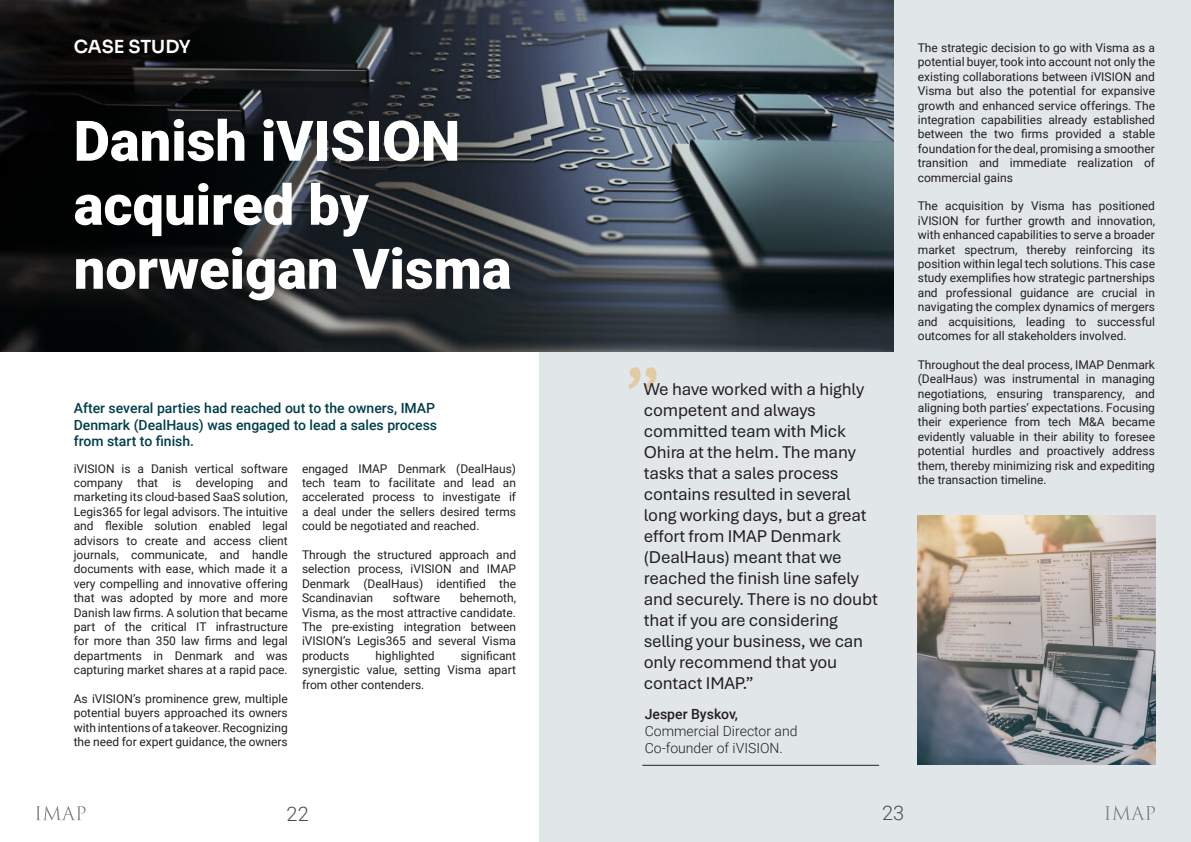
<style>
.page{position:relative;width:1191px;height:842px;background:#fff}
.page>*{position:absolute;margin:0;border:0;box-sizing:border-box;transform-origin:0 0}
.t1{font:87px "Aptos";color:#e0cba3}
.t2{font:900 56px/64px "Roboto";color:#fff}
.t3{font:300 20px "Roboto";color:#4b4c4d}
.t4{font:18px/21px "Aptos";letter-spacing:-.01em;color:#231f20}
.t5{font:18px "Sora";letter-spacing:-.005em;color:#fff}
.t6{font:500 14px/16.8px "Roboto";color:#003e4c}
.t7{font:300 14px/16.8px "Roboto";color:#231f20}
.t8{font:500 14px "Roboto";color:#231f20}
.t9{font:12px/14.4px "Roboto";color:#231f20;text-align:justify}
</style>
<div class="page">
<svg style="left:36px;top:806px;width:50px;height:14px"></svg>
<div style="left:540px;top:0;width:651px;height:842px;background:#e1e6e8"></div>
<img style="left:0;top:0;width:893px;height:351px">
<img style="left:917px;top:516px;width:238px;height:249px">
<hr style="left:642px;top:765px;width:237px;height:1px;background:#231f20">
<svg style="left:1105px;top:806px;width:50px;height:14px"></svg>
<p class="t5" style="left:74px;top:32px;width:119px">CASE STUDY</p>
<p class="t2" style="left:74px;top:107px;width:439px">Danish iVISION acquired by norweigan Visma</p>
<p class="t6" style="left:74px;top:399px;width:365px">After several parties had reached out to the owners, IMAP<br>Denmark (DealHaus) was engaged to lead a sales process from start to finish.</p>
<p class="t9" style="left:74px;top:461px;width:216px">iVISION is a Danish vertical software company that is developing and marketing its cloud-based SaaS solution, Legis365 for legal advisors. The intuitive and flexible solution enabled legal advisors to create and access client journals, communicate, and handle documents with ease, which made it a very compelling and innovative offering that was adopted by more and more Danish law firms. A solution that became part of the critical IT infrastructure for more than 350 law firms and legal departments in Denmark and was capturing market shares at a rapid pace.</p>
<p class="t9" style="left:74px;top:691px;width:216px">As iVISION’s prominence grew, multiple potential buyers approached its owners with intentions of a takeover. Recognizing the need for expert guidance, the owners</p>
<p class="t9" style="left:302px;top:461px;width:216px">engaged IMAP Denmark (DealHaus) tech team to facilitate and lead an accelerated process to investigate if a deal under the sellers desired terms could be negotiated and reached.</p>
<p class="t9" style="left:302px;top:547px;width:216px">Through the structured approach and selection process, iVISION and IMAP Denmark (DealHaus) identified the Scandinavian</p>
<p class="t9" style="left:393px;top:590px;width:49px">software</p>
<p class="t9" style="left:302px;top:590px;width:216px;text-indent:158px">behemoth, Visma, as the most attractive candidate.<br>The pre-existing integration between iVISION’s Legis365 and several Visma products</p>
<p class="t9" style="left:302px;top:648px;width:216px;text-indent:159px">significant synergistic value, setting Visma apart from other contenders.</p>
<p class="t9" style="left:375px;top:648px;width:61px">highlighted</p>
<p class="t3" style="left:287px;top:799px;width:24px">22</p>
<p class="t1" style="left:622px;top:338px;width:41px">”</p>
<p class="t4" style="left:644px;top:378px;width:235px">We have worked with a highly competent and always committed team with Mick<br>Ohira at the helm. The many tasks that a sales process contains resulted in several long working days, but a great effort from IMAP Denmark (DealHaus) meant that we reached the finish line safely and securely. There is no doubt that if you are considering selling your business, we can only recommend that you contact IMAP.”</p>
<p class="t8" style="left:645px;top:705px;width:95px">Jesper Byskov,</p>
<p class="t7" style="left:645px;top:722px;width:154px">Commercial Director and<br>Co-founder of iVISION.</p>
<p class="t9" style="left:917px;top:40px;width:239px">The strategic decision to go with Visma as a potential buyer, took into account not only the existing collaborations between iVISION and Visma but also the potential for expansive growth and enhanced service offerings. The integration capabilities already established between the two firms provided a stable foundation for the deal, promising a smoother transition and immediate realization of commercial gains</p>
<p class="t9" style="left:917px;top:198px;width:239px">The acquisition by Visma has positioned iVISION for further growth and innovation, with enhanced capabilities to serve a broader market spectrum, thereby reinforcing its position within legal tech solutions. This case study exemplifies how strategic partnerships and professional guidance are crucial in navigating the complex dynamics of mergers and acquisitions, leading to successful outcomes for all stakeholders involved.</p>
<p class="t9" style="left:917px;top:357px;width:239px">Throughout the deal process, IMAP Denmark (DealHaus) was instrumental in managing negotiations, ensuring transparency, and aligning both parties’ expectations. Focusing their experience from tech M&amp;A became evidently valuable in their ability to foresee potential hurdles and proactively address them, thereby minimizing risk and expediting the transaction timeline.</p>
<p class="t3" style="left:882px;top:799px;width:24px">23</p>
</div>
